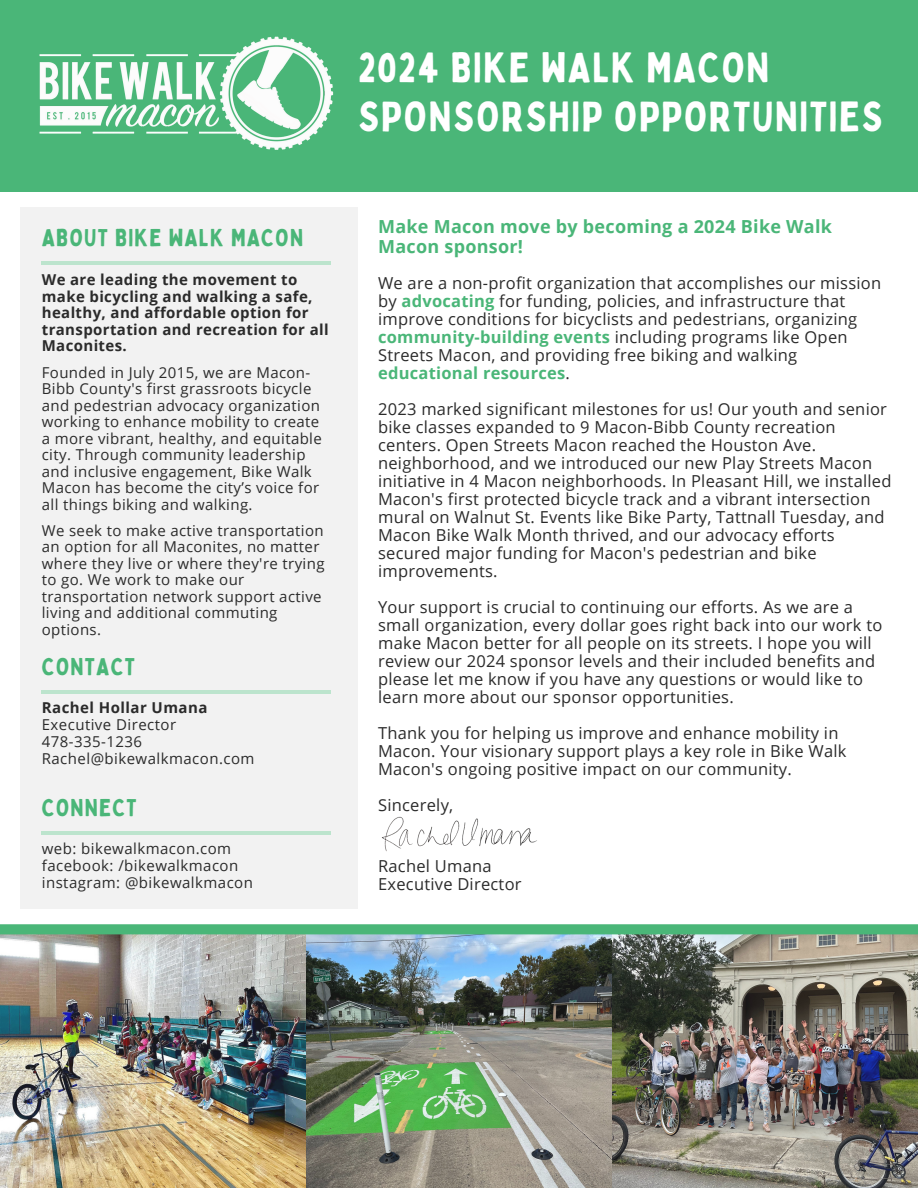
<style>
.page{position:relative;width:918px;height:1188px;background:#fff}
.page>*{position:absolute;margin:0;border:0;box-sizing:border-box;transform-origin:0 0}
.t1{font:41.55px/49.5px "Bobby Jones";letter-spacing:.04em;color:#fff}
.t2{font:24px "Bobby Jones";letter-spacing:.05em;color:#4ab678}
.t3{font:700 18px/20.2px "Open Sans";letter-spacing:.015em;color:#4ab678}
.t4{font:16.5px/18px "Open Sans";letter-spacing:.015em;color:#2b2b2b}
.t5{font:15px/16.5px "Open Sans";letter-spacing:.025em;color:#2b2b2b}
.t6{font:700 15px/16.5px "Open Sans";letter-spacing:.025em;color:#2b2b2b}
.s1{font-weight:700;color:#4ab678}
</style>
<div class="page">
<div style="left:0;top:0;width:918px;height:192px;background:#4ab678"></div>
<img style="left:39px;top:36px;width:295px;height:114px">
<div style="left:20px;top:207px;width:338px;height:701px;background:#f2f2f2"></div>
<hr style="left:42px;top:261px;width:289px;height:3px;background:#bce4cd">
<hr style="left:42px;top:691px;width:289px;height:3px;background:#bce4cd">
<hr style="left:42px;top:831px;width:289px;height:3px;background:#bce4cd">
<img style="left:381px;top:816px;width:156px;height:36px">
<img style="left:0;top:934px;width:306px;height:254px">
<img style="left:306px;top:934px;width:306px;height:254px">
<img style="left:612px;top:934px;width:306px;height:254px">
<div style="left:0;top:924px;width:918px;height:10px;background:#4ab678"></div>
<p class="t1" style="left:358px;top:41px;width:526px">2024 BIKE WALK MACON<br>SPONSORSHIP OPPORTUNITIES</p>
<h4 class="t2" style="left:42px;top:222px;width:263px">ABOUT BIKE WALK MACON</h4>
<h4 class="t6" style="left:42px;top:271px;width:288px">We are leading the movement to make bicycling and walking a safe, healthy, and affordable option for transportation and recreation for all<br>Maconites.</h4>
<h4 class="t5" style="left:42px;top:364px;width:282px">Founded in July 2015, we are Macon-Bibb County's first grassroots bicycle and pedestrian advocacy organization working to enhance mobility to create a more vibrant, healthy, and equitable city. Through community leadership and inclusive engagement, Bike Walk Macon has become the city’s voice for all things biking and walking.</h4>
<h4 class="t5" style="left:42px;top:522px;width:284px">We seek to make active transportation an option for all Maconites, no matter where they live or where they're trying to go. We work to make our transportation network support active living and additional commuting options.</h4>
<p class="t2" style="left:42px;top:652px;width:95px">CONTACT</p>
<p class="t6" style="left:42px;top:699px;width:167px">Rachel Hollar Umana</p>
<p class="t5" style="left:42px;top:716px;width:136px">Executive Director</p>
<p class="t5" style="left:42px;top:733px;width:102px">478-335-1236</p>
<h3 class="t5" style="left:42px;top:750px;width:214px">Rachel@bikewalkmacon.com</h3>
<h4 class="t2" style="left:42px;top:793px;width:96px">CONNECT</h4>
<p class="t5" style="left:42px;top:840px;width:191px">web: bikewalkmacon.com</p>
<p class="t5" style="left:42px;top:857px;width:198px">facebook: /bikewalkmacon</p>
<h2 class="t5" style="left:42px;top:874px;width:213px">instagram: @bikewalkmacon</h2>
<p class="t3" style="left:378px;top:216px;width:455px">Make Macon move by becoming a 2024 Bike Walk<br>Macon sponsor!</p>
<p class="t4" style="left:378px;top:274px;width:505px">We are a non-profit organization that accomplishes our mission by <span class="s1">advocating</span> for funding, policies, and infrastructure that improve conditions for bicyclists and pedestrians, organizing <span class="s1">community-building events</span> including programs like Open Streets Macon, and providing free biking and walking <span class="s1">educational resources</span>.</p>
<h1 class="t4" style="left:378px;top:400px;width:515px">2023 marked significant milestones for us! Our youth and senior bike classes expanded to 9 Macon-Bibb County recreation centers. Open Streets Macon reached the Houston Ave. neighborhood, and we introduced our new Play Streets Macon initiative in 4 Macon neighborhoods. In Pleasant Hill, we installed Macon's first protected bicycle track and a vibrant intersection mural on Walnut St. Events like Bike Party, Tattnall Tuesday, and Macon Bike Walk Month thrived, and our advocacy efforts secured major funding for Macon's pedestrian and bike improvements.</h1>
<h2 class="t4" style="left:378px;top:598px;width:506px">Your support is crucial to continuing our efforts. As we are a small organization, every dollar goes right back into our work to make Macon better for all people on its streets. I hope you will review our 2024 sponsor levels and their included benefits and please let me know if you have any questions or would like to learn more about our sponsor opportunities.</h2>
<h5 class="t4" style="left:378px;top:724px;width:470px">Thank you for helping us improve and enhance mobility in<br>Macon. Your visionary support plays a key role in Bike Walk<br>Macon's ongoing positive impact on our community.</h5>
<p class="t4" style="left:378px;top:796px;width:77px">Sincerely,</p>
<p class="t4" style="left:378px;top:856px;width:145px">Rachel Umana<br>Executive Director</p>
</div>
